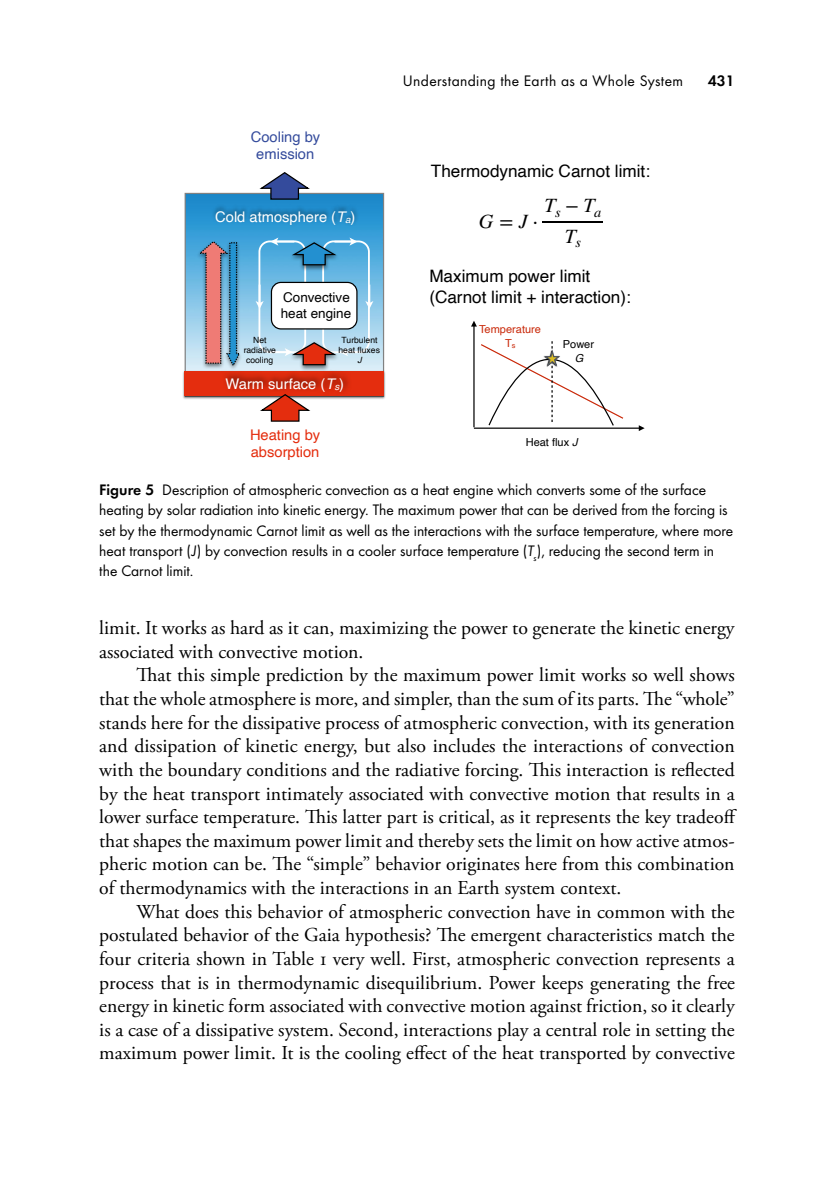
<style>
.page{position:relative;width:834px;height:1191px;background:#fff}
.page>*{position:absolute;margin:0;border:0;box-sizing:border-box;transform-origin:0 0}
.t1{font:700 29.4px "Helvetica";color:#000}
.t2{font:italic 20.12px/30.3px "STIX General";color:#000;text-align:center}
.Absatz_mit_Einruecku{font:19.6px/23.6px "Adobe Garamond Pro";color:#000;text-align:justify}
.t3{font:17.15px/21.3px "Helvetica";color:#000}
.Legende{font:15.75px/20.1px "Futura Boo";color:#000}
.Legende-2{font:15.75px "Futura Boo";letter-spacing:.025em;color:#000}
.t4{font:15.75px "Futura Dem";color:#000}
.t5{font:14.7px "Helvetica";color:#fff}
.t6{font:14.7px/17.3px "Helvetica";color:#e42d0e}
.t7{font:14.7px/17.3px "Helvetica";color:#344b9c;text-align:center}
.t8{font:13.47px/15.8px "Helvetica";color:#000}
.t9{font:11.03px/13.5px "Helvetica";color:#000;text-align:center}
.t10{font:11.03px/13.5px "Helvetica";color:#ca2b0c;text-align:center}
.t11{font:8.58px/10.3px "Helvetica";color:#000;text-align:center}
.t12{font:7.35px "Helvetica";color:#000}
.s1{font-style:italic}
.s2{font-style:italic;font-size:9.8px}
.s3{font-style:normal}
.s4{font-size:7.35px}
.s5{font-family:"Futura Dem"}
.s6{font-family:"Futura Boo Obl"}
</style>
<div class="page">
<img style="left:186px;top:195px;width:196px;height:175px">
<div style="left:184px;top:193px;width:200px;height:204px;border:1px solid #818181"></div>
<img style="left:183px;top:370px;width:203px;height:29px">
<svg style="left:185px;top:371px;width:199px;height:25px;background:#d72a0c"></svg>
<hr style="left:473px;top:326px;width:1px;height:101px;background:#000">
<svg style="left:471px;top:321px;width:6px;height:5px"></svg>
<hr style="left:474px;top:427px;width:165px;height:2px;background:#000">
<svg style="left:638px;top:425px;width:6px;height:6px"></svg>
<svg style="left:481px;top:341px;width:143px;height:85px"></svg>
<img style="left:211px;top:205px;width:129px;height:22px">
<img style="left:334px;top:205px;width:12px;height:19px">
<img style="left:341px;top:211px;width:5px;height:14px">
<img style="left:346px;top:205px;width:13px;height:22px">
<img style="left:323px;top:371px;width:12px;height:22px">
<img style="left:330px;top:375px;width:5px;height:18px">
<img style="left:335px;top:369px;width:17px;height:23px">
<svg style="left:258px;top:394px;width:54px;height:28px"></svg>
<div style="left:322px;top:240px;width:48px;height:113px;border:2px solid #fff;border-radius:10px"></div>
<svg style="left:365px;top:285px;width:8px;height:24px"></svg>
<div style="left:258px;top:240px;width:48px;height:113px;border:2px solid #fff;border-radius:10px"></div>
<svg style="left:255px;top:285px;width:8px;height:24px"></svg>
<div style="left:271px;top:282px;width:86px;height:47px;background:#fff;border-radius:10px"></div>
<div style="left:271px;top:282px;width:86px;height:47px;border:1px solid #000;border-radius:10px"></div>
<img style="left:288px;top:366px;width:52px;height:5px">
<svg style="left:270px;top:341px;width:94px;height:25px;background:#c2b7bc"></svg>
<svg style="left:257px;top:172px;width:55px;height:28px"></svg>
<hr style="left:542px;top:222px;width:61px;height:1px;background:#000">
<img style="left:195px;top:240px;width:27px;height:130px">
<img style="left:222px;top:241px;width:22px;height:132px">
<img style="left:197px;top:240px;width:44px;height:128px">
<img style="left:288px;top:266px;width:52px;height:5px">
<svg style="left:270px;top:237px;width:87px;height:29px;background:#4b9fce"></svg>
<p class="t1" style="left:361px;top:46px;width:116px">Figure 5</p>
<p class="Legende-2" style="left:403px;top:69px;width:281px">Understanding the Earth as a Whole System</p>
<p class="t4" style="left:707px;top:69px;width:28px">431</p>
<p class="t7" style="left:251px;top:128px;width:71px">Cooling by emission</p>
<p class="t5" style="left:215px;top:206px;width:142px">Cold atmosphere (<span class="s1">T</span><span class="s2">a</span>)</p>
<p class="t8" style="left:281px;top:290px;width:72px">Convective heat engine</p>
<p class="t3" style="left:431px;top:161px;width:221px">Thermodynamic Carnot limit:</p>
<p class="t2" style="left:479px;top:205px;width:61px">G<span class="s3">=</span>J<span class="s3">⋅</span></p>
<p class="t2" style="left:544px;top:190px;width:58px">T<sub>s</sub> <span class="s3">−</span> T<sub>a<br></sub>T<sub>s</sub></p>
<p class="t3" style="left:429px;top:266px;width:203px">Maximum power limit (Carnot limit + interaction):</p>
<p class="t11" style="left:244px;top:335px;width:34px">Net radiative cooling</p>
<p class="t11" style="left:338px;top:335px;width:43px">Turbulent heat ßuxes<br><span class="s1">J</span></p>
<p class="t5" style="left:225px;top:372px;width:120px">Warm surface (<span class="s1">T</span><span class="s2">s</span>)</p>
<p class="t6" style="left:250px;top:427px;width:72px">Heating by absorption</p>
<p class="t10" style="left:479px;top:323px;width:63px">Temperature<br>T<span class="s4">s</span></p>
<p class="t9" style="left:562px;top:338px;width:33px">Power<br><span class="s1">G</span></p>
<p class="t9" style="left:525px;top:436px;width:54px">Heat ßux <span class="s1">J</span></p>
<p class="Legende" style="left:99px;top:479px;width:635px"><span class="s5">Figure 5</span> Description of atmospheric convection as a heat engine which converts some of the surface heating by solar radiation into kinetic energy. The maximum power that can be derived from the forcing is set by the thermodynamic Carnot limit as well as the interactions with the surface temperature, where more heat transport (<span class="s6">J</span>) by convection results in a cooler surface temperature (<span class="s6">T</span><sub>s</sub>), reducing the second term in the Carnot limit.</p>
<p class="t12" style="left:416px;top:485px;width:6px">6</p>
<p class="Absatz_mit_Einruecku" style="left:99px;top:617px;width:636px">limit. It works as hard as it can, maximizing the power to generate the kinetic energy associated with convective motion.</p>
<p class="Absatz_mit_Einruecku" style="left:99px;top:664px;width:639px;text-indent:37px">That this simple prediction by the maximum power limit works so well shows that the whole atmosphere is more, and simpler, than the sum of its parts. The “whole” stands here for the dissipative process of atmospheric convection, with its generation and dissipation of kinetic energy, but also includes the interactions of convection with the boundary conditions and the radiative forcing. This interaction is reflected by the heat transport intimately associated with convective motion that results in a lower surface temperature. This latter part is critical, as it represents the key tradeoff that shapes the maximum power limit and thereby sets the limit on how active atmos&shy;pheric motion can be. The “simple” behavior originates here from this combination of thermodynamics with the interactions in an Earth system context.</p>
<p class="Absatz_mit_Einruecku" style="left:99px;top:900px;width:637px;text-indent:37px">What does this behavior of atmospheric convection have in common with the postulated behavior of the Gaia hypothesis? The emergent characteristics match the four criteria shown in Table 1 very well. First, atmospheric convection represents a process that is in thermodynamic disequilibrium. Power keeps generating the free energy in kinetic form associated with convective motion against friction, so it clearly is a case of a dissipative system. Second, interactions play a central role in setting the maximum power limit. It is the cooling effect of the heat transported by convective</p>
</div>
